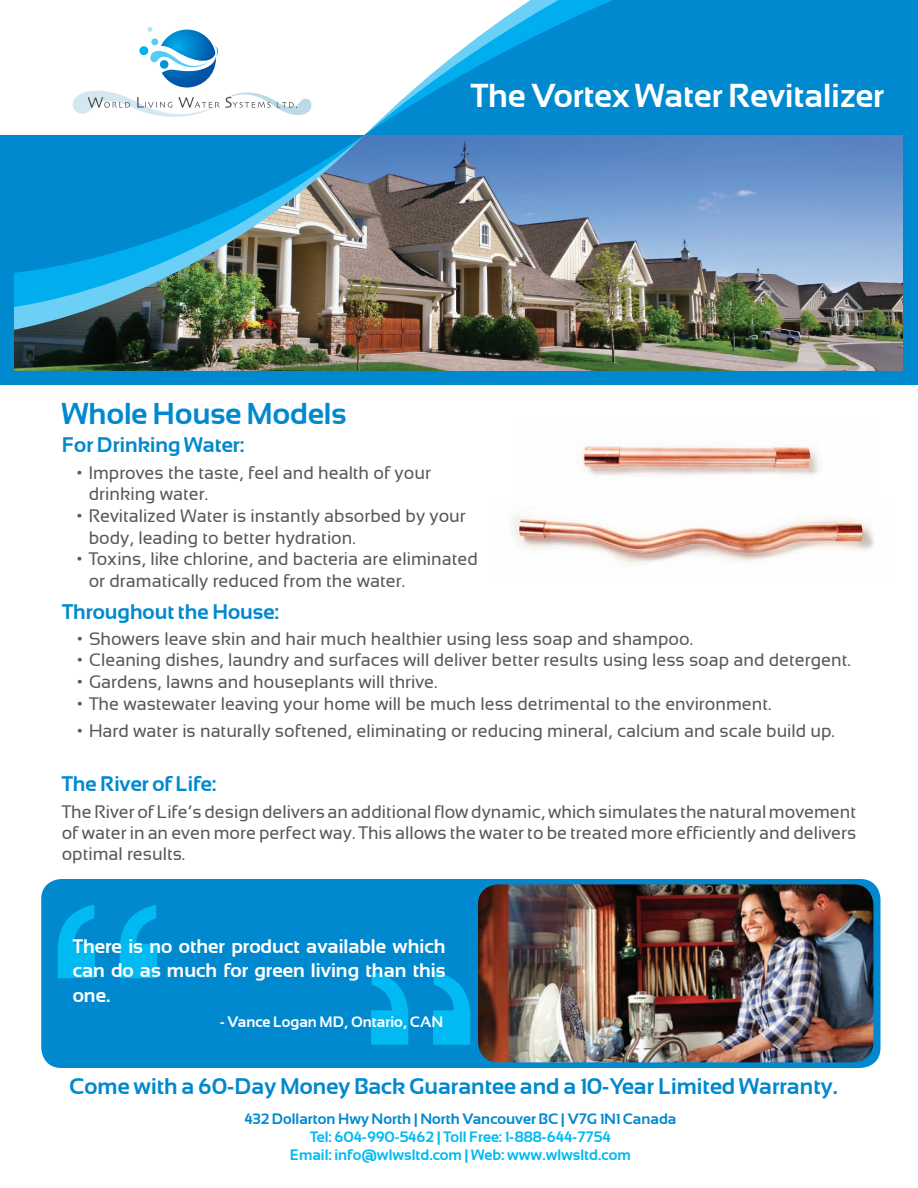
<style>
.page{position:relative;width:918px;height:1188px;background:#fff}
.page>*{position:absolute;margin:0;border:0;box-sizing:border-box;transform-origin:0 0}
.t1{font:700 33px "Sansation";color:#fff}
.t2{font:700 30px "Sansation";color:#0089cf}
.t3{font:700 22.5px "Sansation";color:#0089cf}
.t4{font:700 21px "Sansation";color:#0089cf}
.t5{font:700 19.5px/23.4px "Sansation";color:#fff}
.t6{font:18px/21.6px "Sansation";color:#57585a}
.t7{font:700 15px "Sansation";color:#00baf1}
.t8{font:700 15px "Sansation";color:#0089cf}
.t9{font:700 15px "Sansation";color:#fff}
</style>
<div class="page">
<img style="left:14px;top:135px;width:890px;height:236px">
<svg style="left:73px;top:27px;width:238px;height:90px"></svg>
<div style="left:139px;top:46px;width:9px;height:9px;background:#00b3ef;border-radius:50%"></div>
<div style="left:44px;top:881px;width:834px;height:185px;background:#0089cf;border-radius:18px"></div>
<div style="left:41px;top:879px;width:839px;height:189px;border:4px solid #0089cf;border-radius:18px"></div>
<img style="left:478px;top:884px;width:395px;height:178px">
<img style="left:513px;top:513px;width:361px;height:52px">
<img style="left:580px;top:444px;width:239px;height:32px">
<svg style="left:365px;top:0;width:553px;height:135px;background:#269cd8"></svg>
<svg style="left:58px;top:905px;width:99px;height:73px"></svg>
<svg style="left:371px;top:971px;width:99px;height:74px"></svg>
<img style="left:14px;top:311px;width:350px;height:25px">
<img style="left:14px;top:280px;width:350px;height:31px">
<svg style="left:14px;top:135px;width:350px;height:145px;background:#288fbf"></svg>
<div style="left:0;top:135px;width:14px;height:243px;background:#0089cf"></div>
<div style="left:0;top:371px;width:918px;height:14px;background:#0089cf"></div>
<div style="left:904px;top:128px;width:14px;height:257px;background:#0089cf"></div>
<p class="t2" style="left:62px;top:396px;width:286px">Whole House Models</p>
<p class="t1" style="left:471px;top:77px;width:415px">The Vortex Water Revitalizer</p>
<p class="t4" style="left:62px;top:433px;width:184px">For Drinking Water:</p>
<p class="t6" style="left:89px;top:462px;width:344px;text-indent:-12px">• Improves the taste, feel and health of your drinking water.</p>
<p class="t6" style="left:89px;top:505px;width:379px;text-indent:-12px">• Revitalized Water is instantly absorbed by your body, leading to better hydration.</p>
<p class="t6" style="left:89px;top:548px;width:391px;text-indent:-12px">• Toxins, like chlorine, and bacteria are eliminated or dramatically reduced from the water.</p>
<p class="t4" style="left:62px;top:600px;width:219px">Throughout the House:</p>
<p class="t6" style="left:77px;top:628px;width:618px">• Showers leave skin and hair much healthier using less soap and shampoo.</p>
<p class="t6" style="left:77px;top:649px;width:775px">• Cleaning dishes, laundry and surfaces will deliver better results using less soap and detergent.</p>
<p class="t6" style="left:77px;top:671px;width:362px">• Gardens, lawns and houseplants will thrive.</p>
<p class="t6" style="left:77px;top:692px;width:696px">• The wastewater leaving your home will be much less detrimental to the environment.</p>
<p class="t6" style="left:77px;top:719px;width:759px">• Hard water is naturally softened, eliminating or reducing mineral, calcium and scale build up.</p>
<p class="t4" style="left:62px;top:771px;width:156px">The River of Life:</p>
<p class="t6" style="left:62px;top:801px;width:796px;line-height:21px;text-align:justify">TheRiver of Life’s design delivers an additionalflow dynamic, which simulates the natural movement of water in an even more perfect way. This allows the water to be treated more efficiently and delivers optimal results.</p>
<p class="t5" style="left:73px;top:935px;width:374px">There is no other product available which can do as much for green living than this</p>
<p class="t5" style="left:73px;top:983px;width:39px">one.</p>
<p class="t9" style="left:220px;top:1013px;width:225px">- Vance Logan MD, Ontario, CAN</p>
<p class="t3" style="left:69px;top:1074px;width:770px">Come with a 60-Day Money Back Guarantee and a 10-Year Limited Warranty.</p>
<p class="t8" style="left:244px;top:1111px;width:434px">432 Dollarton Hwy North | North Vancouver BC | V7G 1N1 Canada</p>
<p class="t7" style="left:310px;top:1129px;width:302px">Tel: 604-990-5462 | Toll Free: 1-888-644-7754</p>
<p class="t7" style="left:290px;top:1147px;width:342px">Email: info@wlwsltd.com | Web: www.wlwsltd.com</p>
</div>
